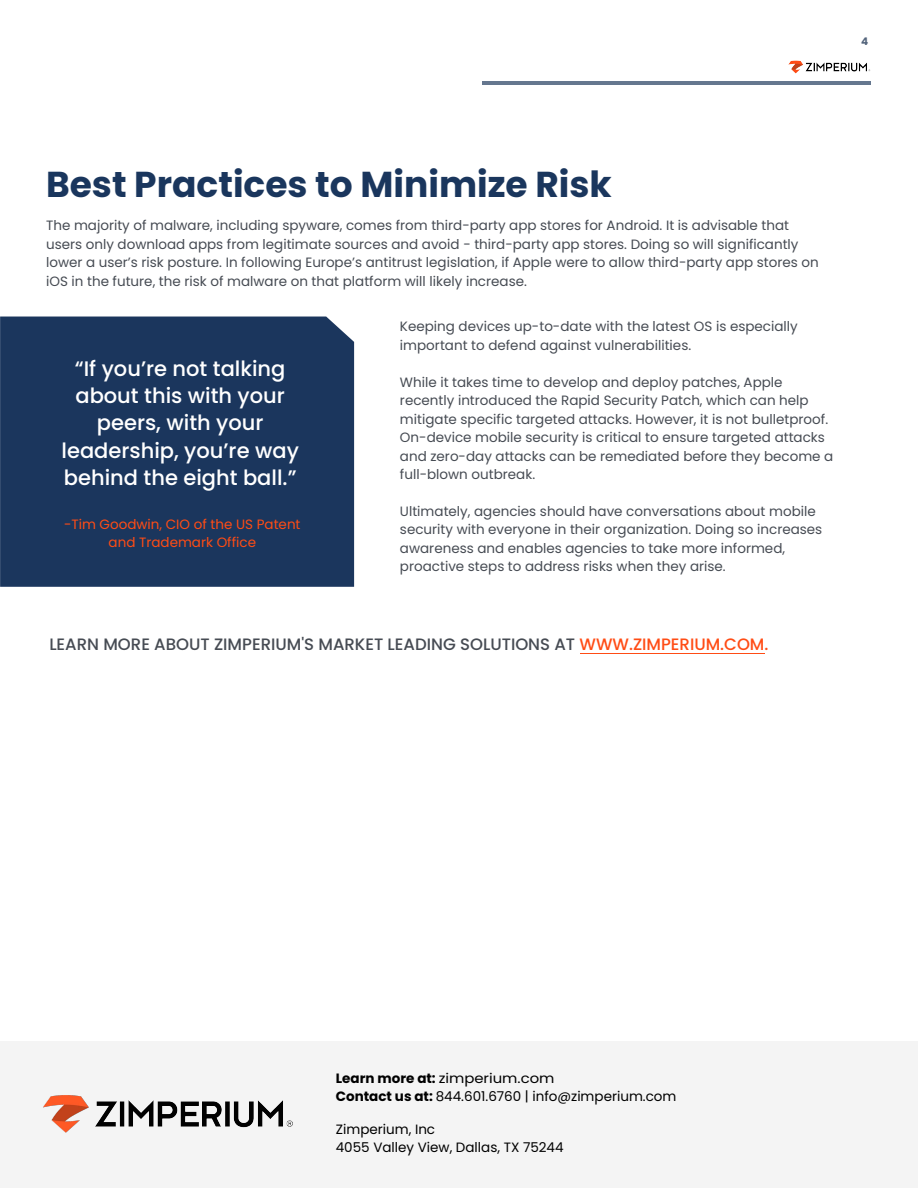
<style>
.page{position:relative;width:918px;height:1188px;background:#fff}
.page>*{position:absolute;margin:0;border:0;box-sizing:border-box;transform-origin:0 0}
.t1{font:700 36px "Poppins";color:#1a365d}
.t2{font:500 21px/27.3px "Poppins";color:#fff;text-align:center}
.t3{font:500 16.5px "Poppins";color:#464b53}
.t4{font:13.5px/18.5px "Poppins";color:#464b53}
.t5{font:13.5px/18px "Poppins";color:#000;scale:1.1 1}
.t6{font:13.5px/18.5px "Poppins";color:#ff4c15;text-align:center}
.t7{font:13.5px/18px "Poppins";color:#000}
.t8{font:700 10.5px "Poppins";color:#52637b}
.s1{color:#ff4c15}
.s2{font-weight:700}
</style>
<div class="page">
<img style="left:483px;top:81px;width:387px;height:3px">
<img style="left:789px;top:60px;width:82px;height:14px">
<hr style="left:580px;top:653px;width:184px;height:1px;background:#ff4c15">
<div style="left:0;top:317px;width:354px;height:270px;background:#1b365d"></div>
<img style="left:41px;top:1094px;width:254px;height:40px">
<p class="t8" style="left:861px;top:35px;width:9px">4</p>
<h1 class="t1" style="left:46px;top:164px;width:567px">Best Practices to Minimize Risk</h1>
<p class="t4" style="left:46px;top:216px;width:774px">The majority of malware, including spyware, comes from third-party app stores for Android. It is advisable that users only download apps from legitimate sources and avoid - third-party app stores. Doing so will significantly lower a user’s risk posture. In following Europe’s antitrust legislation, if Apple were to allow third-party app stores on iOS in the future, the risk of malware on that platform will likely increase.</p>
<h2 class="t2" style="left:62px;top:355px;width:239px">“If you’re not talking about this with your peers, with your leadership, you’re way behind the eight ball.”</h2>
<p class="t6" style="left:64px;top:515px;width:238px">-Tim Goodwin, CIO of the US Patent and Trademark Office</p>
<p class="t4" style="left:400px;top:317px;width:399px">Keeping devices up-to-date with the latest OS is especially important to defend against vulnerabilities.</p>
<p class="t4" style="left:400px;top:373px;width:435px">While it takes time to develop and deploy patches, Apple recently introduced the Rapid Security Patch, which can help mitigate specific targeted attacks. However, it is not bulletproof.<br>On-device mobile security is critical to ensure targeted attacks and zero-day attacks can be remediated before they become a full-blown outbreak.</p>
<p class="t4" style="left:400px;top:502px;width:424px">Ultimately, agencies should have conversations about mobile security with everyone in their organization. Doing so increases awareness and enables agencies to take more informed, proactive steps to address risks when they arise.</p>
<p class="t3" style="left:49px;top:635px;width:721px">LEARN MORE ABOUT ZIMPERIUM'S MARKET LEADING SOLUTIONS AT <span class="s1">WWW.ZIMPERIUM.COM.</span></p>
<p class="t5" style="left:336px;top:1070px;width:311px"><span class="s2">Learn more at:</span> zimperium.com<br><span class="s2">Contact us at:</span> 844.601.6760 | info@zimperium.com</p>
<p class="t7" style="left:336px;top:1120px;width:229px">Zimperium, Inc<br>4055 Valley View, Dallas, TX 75244</p>
</div>
